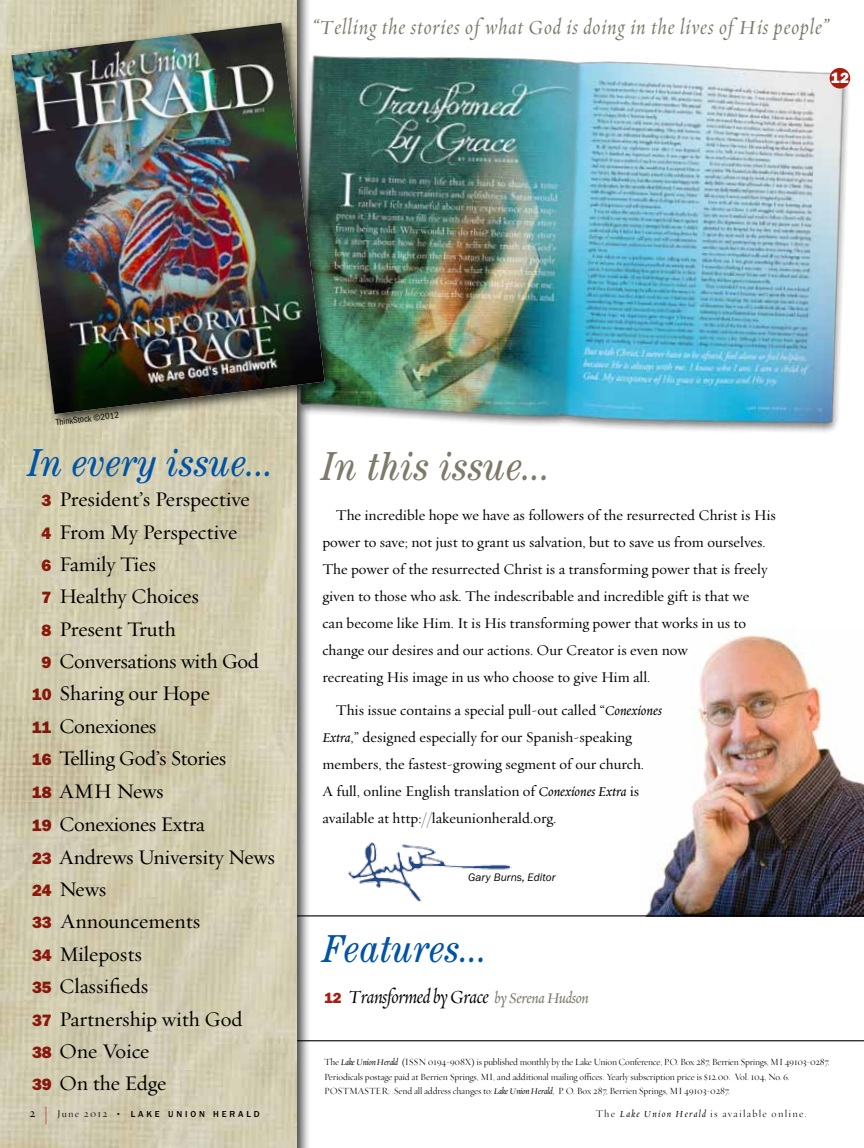
<style>
.page{position:relative;width:864px;height:1148px;background:#fff}
.page>*{position:absolute;margin:0;border:0;box-sizing:border-box;transform-origin:0 0}
.t1{font:italic condensed 40.5px "Century";letter-spacing:.015em;color:#7e7a6b}
.t2{font:italic condensed 39px "Century";letter-spacing:.015em;color:#0054a6}
.t3{font:italic 22.5px "Requiem Display";letter-spacing:.04em;color:#7e7a6b}
.t4{font:21px "Requiem Text";letter-spacing:-.005em;color:#000}
.t5{font:italic 20.85px "Requiem Display";letter-spacing:-.02em;color:#000}
.t6{font:15px/27px "Requiem Text";color:#000}
.t7{font:15px "ITC Franklin Gothic Std Hvy";color:#fff}
.t8{font:italic 11.25px "ITC Franklin Gothic Std";color:#000}
.t9{font:10.5px "Requiem Fine";letter-spacing:.12em;color:#000}
.t10{font:9.75px/14.5px "Requiem Fine";letter-spacing:-.015em;color:#000}
.t11{font:500 9px "ITC Franklin Gothic Std";letter-spacing:.32em;color:#000}
.t12{font:condensed 9px "ITC Franklin Gothic Std";color:#000}
.s1{font-family:"ITC Franklin Gothic Std Hvy";font-size:16.5px;color:#a61f12}
.s2{font-style:italic}
.s3{font-family:"ITC Franklin Gothic Std Hvy";font-style:normal;font-size:14.85px;color:#a61f12}
.s4{font-family:"Requiem Text";font-size:16.5px;color:#7e7a6b}
.s5{font-family:"Requiem Display";font-style:italic}
.s6{font-family:"Requiem Text";font-weight:400;font-size:12px}
.s7{font-family:"ITC Franklin Gothic Std Bk X Cp";font-weight:400;font-size:18px;color:#a61f12}
.s8{font-family:"Requiem Fine";font-weight:400;font-size:10.5px}
</style>
<div class="page">
<img style="left:338px;top:56px;width:513px;height:377px">
<div style="left:830px;top:68px;width:20px;height:21px;background:#a61f12;border-radius:50%"></div>
<div style="left:0;top:0;width:311px;height:1148px;background:#000;opacity:.75"></div>
<img style="left:0;top:0;width:297px;height:1148px">
<div style="left:7px;top:18px;width:331px;height:409px;background:#000;opacity:.75"></div>
<img style="left:11px;top:23px;width:314px;height:391px">
<hr style="left:297px;top:1040px;width:567px;height:1px;background:#000">
<img style="left:348px;top:842px;width:164px;height:59px">
<img style="left:646px;top:635px;width:218px;height:280px">
<hr style="left:297px;top:915px;width:567px;height:1px;background:#000">
<h3 class="t3" style="left:313px;top:12px;width:518px">“Telling the stories of what God is doing in the lives of His people”</h3>
<p class="t7" style="left:831px;top:69px;width:19px">12</p>
<p class="t12" style="left:56px;top:417px;width:65px;rotate:-7deg">ThinkStock ©2012</p>
<h2 class="t2" style="left:29px;top:440px;width:248px">In every issue...</h2>
<h3 class="t4" style="left:42px;top:486px;width:210px"><span class="s1">3</span> President’s Perspective</h3>
<h3 class="t4" style="left:42px;top:518px;width:197px"><span class="s1">4</span> From My Perspective</h3>
<h3 class="t4" style="left:42px;top:551px;width:116px"><span class="s1">6</span> Family Ties</h3>
<h3 class="t4" style="left:42px;top:583px;width:159px"><span class="s1">7</span> Healthy Choices</h3>
<h3 class="t4" style="left:42px;top:615px;width:136px"><span class="s1">8</span> Present Truth</h3>
<h3 class="t4" style="left:42px;top:648px;width:219px"><span class="s1">9</span> Conversations with God</h3>
<h3 class="t4" style="left:32px;top:680px;width:180px"><span class="s1">10</span> Sharing our Hope</h3>
<h3 class="t4" style="left:32px;top:712px;width:126px"><span class="s1">11</span> Conexiones</h3>
<h3 class="t4" style="left:32px;top:745px;width:196px"><span class="s1">16</span> Telling God’s Stories</h3>
<h3 class="t4" style="left:32px;top:777px;width:133px"><span class="s1">18</span> AMH News</h3>
<h3 class="t4" style="left:32px;top:811px;width:174px"><span class="s1">19</span> Conexiones Extra</h3>
<h3 class="t4" style="left:32px;top:843px;width:245px"><span class="s1">23</span> Andrews University News</h3>
<h3 class="t4" style="left:32px;top:876px;width:76px"><span class="s1">24</span> News</h3>
<h3 class="t4" style="left:32px;top:908px;width:170px"><span class="s1">33</span> Announcements</h3>
<h3 class="t4" style="left:32px;top:940px;width:111px"><span class="s1">34</span> Mileposts</h3>
<h3 class="t4" style="left:32px;top:973px;width:118px"><span class="s1">35</span> Classifieds</h3>
<h3 class="t4" style="left:32px;top:1005px;width:212px"><span class="s1">37</span> Partnership with God</h3>
<h3 class="t4" style="left:32px;top:1037px;width:119px"><span class="s1">38</span> One Voice</h3>
<h3 class="t4" style="left:32px;top:1070px;width:136px"><span class="s1">39</span> On the Edge</h3>
<h1 class="t1" style="left:322px;top:442px;width:231px">In this issue...</h1>
<p class="t6" style="left:322px;top:500px;width:455px;text-indent:14px">The incredible hope we have as followers of the resurrected Christ is His power to save; not just to grant us salvation, but to save us from ourselves.<br>The power of the resurrected Christ is a transforming power that is freely given to those who ask. The indescribable and incredible gift is that we<br>can become like Him. It is His transforming power that works in us to change our desires and our actions. Our Creator is even now<br>recreating His image in us who choose to give Him all.</p>
<p class="t6" style="left:322px;top:696px;width:341px;text-indent:14px">This issue contains a special pull-out called “<span class="s2">Conexiones Extra</span>,” designed especially for our Spanish-speaking members, the fastest-growing segment of our church.<br>A full, online English translation of <span class="s2">Conexiones Extra</span> is available at http://lakeunionherald.org.</p>
<p class="t8" style="left:468px;top:871px;width:89px">Gary Burns, Editor</p>
<h2 class="t2" style="left:324px;top:926px;width:166px">Features...</h2>
<h3 class="t5" style="left:324px;top:983px;width:266px"><span class="s3">12</span> Transformed by Grace <span class="s4">by Serena Hudson</span></h3>
<p class="t10" style="left:324px;top:1054px;width:507px">The <span class="s5">Lake Union Herald</span> (ISSN 0194-908X) is published monthly by the Lake Union Conference, P.O. Box 287, Berrien Springs, MI 49103-0287.<br>Periodicals postage paid at Berrien Springs, MI, and additional mailing o≈ces. Yearly subscription price is $12.00. Vol. 104, No. 6.<br>POSTMASTER: Send all address changes to: <span class="s5">Lake Union Herald</span>, P. O. Box 287, Berrien Springs, MI 49103-0287.</p>
<p class="t11" style="left:30px;top:1108px;width:232px"><span class="s6">2</span> <span class="s7">|</span> <span class="s8">June 2012</span> • LAKE UNION HERAL D</p>
<p class="t9" style="left:596px;top:1106px;width:213px">The <span class="s5">Lake Union Herald</span> is available online.</p>
</div>
